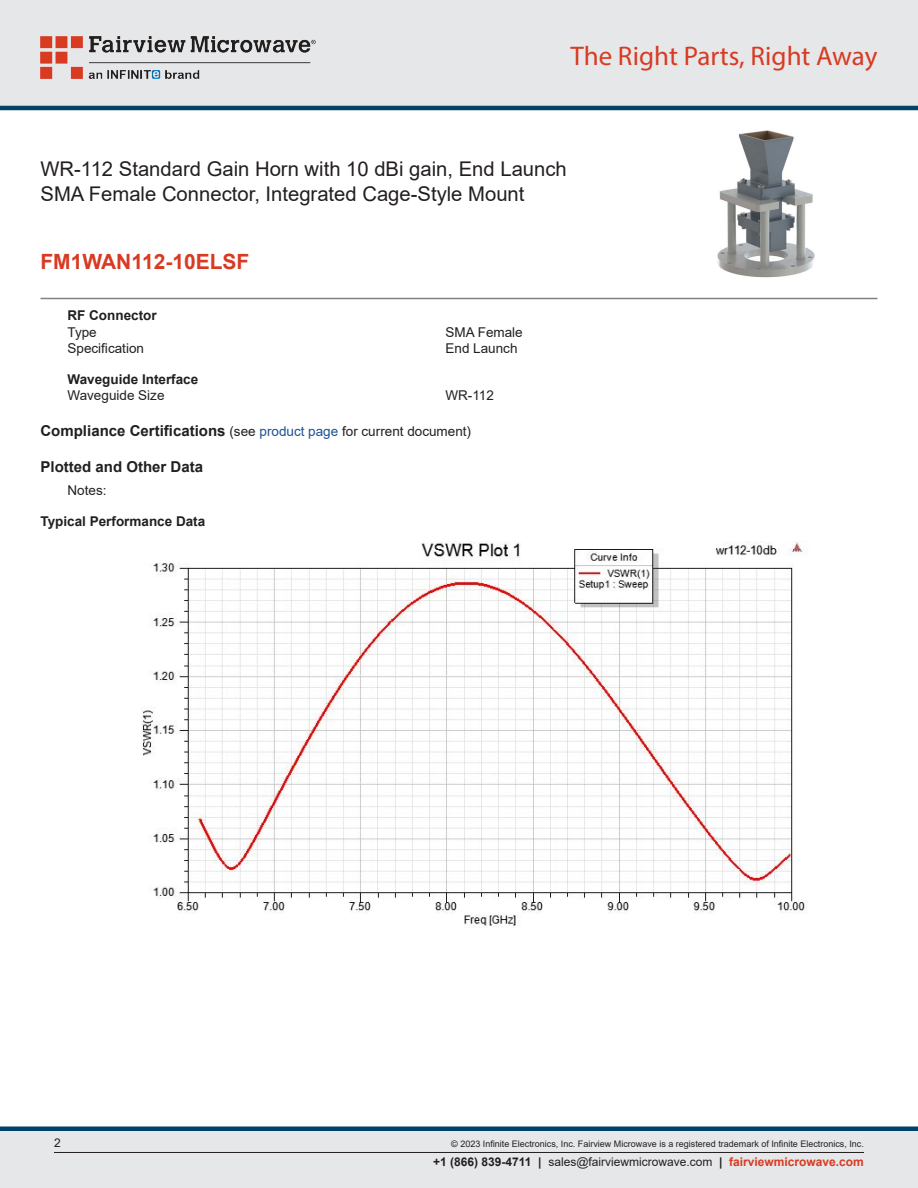
<style>
.page{position:relative;width:918px;height:1188px;background:#fff}
.page>*{position:absolute;margin:0;border:0;box-sizing:border-box;transform-origin:0 0}
.t1{font:27px "Myriad Pro";color:#d83a22}
.Branded_Part_No{font:700 21px "Arial";color:#d83a22}
.Web_Description_Para{font:20.25px/24.3px "Arial";color:#231f20}
.Head1_for_Compliance{font:700 15px "Arial";color:#231f20}
.Specs_Para{font:13.5px "Arial";color:#231f20}
.Head3{font:700 13.5px "Arial";color:#231f20}
.Head2{font:700 13.5px "Arial";color:#231f20}
.Specs_Notes_Para{font:13.5px "Arial";color:#231f20}
.t2{font:12px "Arial";color:#231f20}
.Copyright_disclaimer{font:9px "Arial";color:#231f20}
.s1{font-weight:400;font-size:13.5px}
.s2{font-weight:400;font-size:13.5px;color:#1a5392}
.s3{font-weight:700}
.s4{font-weight:700;color:#d83a22}
</style>
<div class="page">
<div style="left:0;top:1131px;width:918px;height:57px;background:#e6e7e9"></div>
<div style="left:0;top:1126px;width:918px;height:5px;background:#004268"></div>
<div style="left:0;top:0;width:918px;height:108px;background:#e6e7e9"></div>
<hr style="left:0;top:106px;width:918px;height:4px;background:#004268">
<img style="left:40px;top:36px;width:276px;height:42px">
<hr style="left:54px;top:1152px;width:810px;height:1px;background:#231f20">
<hr style="left:40px;top:298px;width:838px;height:1px;background:#808285">
<img style="left:717px;top:130px;width:98px;height:148px">
<img style="left:142px;top:541px;width:665px;height:387px">
<h1 class="t1" style="left:571px;top:39px;width:308px">The Right Parts, Right Away</h1>
<h1 class="Web_Description_Para" style="left:40px;top:157px;width:528px">WR-112 Standard Gain Horn with 10 dBi gain, End Launch<br>SMA Female Connector, Integrated Cage-Style Mount</h1>
<p class="Branded_Part_No" style="left:40px;top:247px;width:210px">FM1WAN112-10ELSF</p>
<p class="Head3" style="left:68px;top:306px;width:91px">RF Connector</p>
<p class="Specs_Para" style="left:68px;top:322px;width:31px">Type</p>
<p class="Specs_Para" style="left:446px;top:322px;width:79px">SMA Female</p>
<p class="Specs_Para" style="left:68px;top:339px;width:78px">Specification</p>
<p class="Specs_Para" style="left:446px;top:339px;width:74px">End Launch</p>
<p class="Head3" style="left:68px;top:370px;width:132px">Waveguide Interface</p>
<p class="Specs_Para" style="left:68px;top:386px;width:99px">Waveguide Size</p>
<p class="Specs_Para" style="left:446px;top:386px;width:50px">WR-112</p>
<p class="Head1_for_Compliance" style="left:40px;top:420px;width:432px">Compliance Certifications <span class="s1">(see</span> <span class="s2">product page</span> <span class="s1">for current document)</span></p>
<p class="Head1_for_Compliance" style="left:40px;top:456px;width:164px">Plotted and Other Data</p>
<p class="Specs_Notes_Para" style="left:68px;top:481px;width:41px">Notes:</p>
<p class="Head2" style="left:40px;top:512px;width:166px">Typical Performance Data</p>
<h3 class="t2" style="left:54px;top:1135px;width:8px">2</h3>
<p class="Copyright_disclaimer" style="left:451px;top:1138px;width:414px">© 2023 Infinite Electronics, Inc. Fairview Microwave is a registered trademark of Infinite Electronics, Inc.</p>
<h3 class="t2" style="left:433px;top:1153px;width:432px"><span class="s3">+1 (866) 839-4711 |</span> sales@fairviewmicrowave.com <span class="s3">|</span> <span class="s4">fairviewmicrowave.com</span></h3>
</div>
